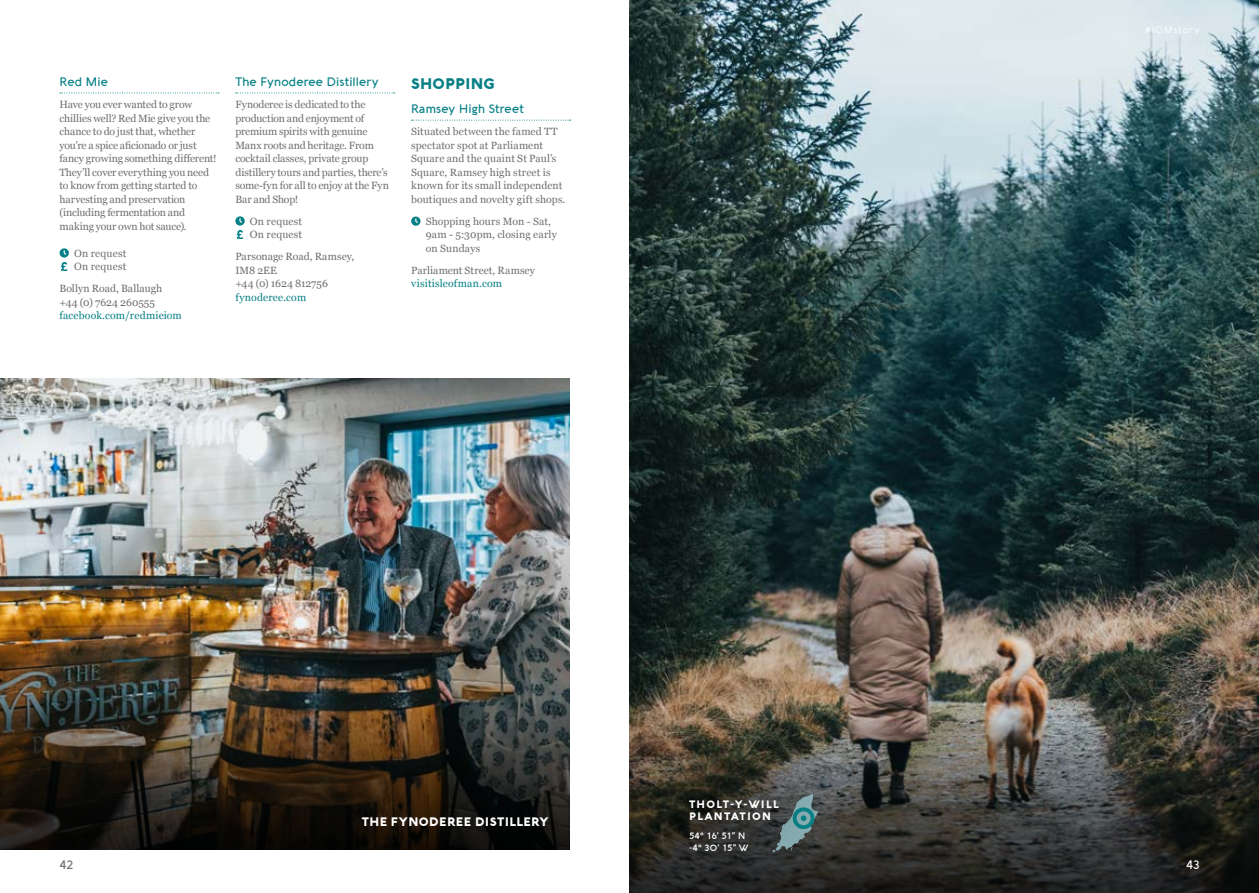
<style>
.page{position:relative;width:1259px;height:893px;background:#fff}
.page>*{position:absolute;margin:0;border:0;box-sizing:border-box;transform-origin:0 0}
.t1{font:900 15px "Aquawax";letter-spacing:.005em;color:#078086}
.t2{font:500 12px "Aquawax";letter-spacing:.01em;color:#078086}
.t3{font:900 12px "Aquawax";letter-spacing:.035em;color:#fff}
.t4{font:500 12px "Aquawax";color:#706f6f}
.t5{font:500 12px "Aquawax";color:#fff}
.t6{font:10.5px/13.5px "Georgia";color:#706f6f}
.t7{font:10.5px "Georgia";letter-spacing:.02em;color:#078086}
.t8{font:10.5px/13.5px "Georgia";letter-spacing:.02em;color:#706f6f}
.t9{font:900 10.5px/12px "Aquawax";letter-spacing:.115em;color:#fff}
.t10{font:600 9px/12px "Aquawax";letter-spacing:-.015em;color:#fff}
.t11{font:9px "Aquawax";letter-spacing:.12em;color:#fff}
</style>
<div class="page">
<svg style="left:60px;top:93px;width:159px;height:1px"></svg>
<svg style="left:60px;top:248px;width:9px;height:23px"></svg>
<svg style="left:236px;top:93px;width:159px;height:1px"></svg>
<svg style="left:235px;top:216px;width:10px;height:23px"></svg>
<svg style="left:411px;top:120px;width:159px;height:1px"></svg>
<svg style="left:411px;top:217px;width:9px;height:9px"></svg>
<img style="left:0;top:379px;width:570px;height:309px">
<svg style="left:0;top:688px;width:570px;height:161px;background:#2d271d"></svg>
<img style="left:629px;top:0;width:630px;height:712px">
<svg style="left:629px;top:712px;width:630px;height:181px;background:#403e39"></svg>
<svg style="left:813px;top:794px;width:5px;height:59px"></svg>
<div style="left:651px;top:762px;width:162px;height:128px;background:#000;opacity:.75"></div>
<p class="t2" style="left:60px;top:75px;width:50px">Red Mie</p>
<p class="t6" style="left:60px;top:97px;width:159px">Have you ever wanted to grow chillies well? Red Mie give you the chance to do just that, whether you’re a spice aficionado or just fancy growing something different!<br>They’ll cover everything you need to know from getting started to harvesting and preservation (including fermentation and making your own hot sauce).</p>
<p class="t8" style="left:74px;top:246px;width:54px">On request<br>On request</p>
<p class="t6" style="left:60px;top:281px;width:104px">Bollyn Road, Ballaugh +44 (0) 7624 260555</p>
<p class="t7" style="left:60px;top:308px;width:124px">facebook.com/redmieiom</p>
<p class="t2" style="left:235px;top:75px;width:145px">The Fynoderee Distillery</p>
<p class="t6" style="left:235px;top:97px;width:155px">Fynoderee is dedicated to the production and enjoyment of premium spirits with genuine<br>Manx roots and heritage. From cocktail classes, private group distillery tours and parties, there’s some-fyn for all to enjoy at the Fyn<br>Bar and Shop!</p>
<p class="t8" style="left:250px;top:214px;width:54px">On request<br>On request</p>
<p class="t6" style="left:235px;top:249px;width:120px">Parsonage Road, Ramsey,<br>IM8 2EE<br>+44 (0) 1624 812756</p>
<p class="t7" style="left:235px;top:289px;width:72px">fynoderee.com</p>
<h1 class="t1" style="left:411px;top:73px;width:85px">SHOPPING</h1>
<p class="t2" style="left:411px;top:102px;width:114px">Ramsey High Street</p>
<p class="t6" style="left:411px;top:125px;width:156px">Situated between the famed TT spectator spot at Parliament<br>Square and the quaint St Paul’s<br>Square, Ramsey high street is known for its small independent boutiques and novelty gift shops.</p>
<p class="t6" style="left:426px;top:214px;width:133px">Shopping hours Mon - Sat,<br>9am - 5:30pm, closing early on Sundays</p>
<p class="t6" style="left:411px;top:263px;width:125px">Parliament Street, Ramsey</p>
<p class="t7" style="left:411px;top:276px;width:92px">visitisleofman.com</p>
<p class="t4" style="left:60px;top:857px;width:15px">42</p>
<p class="t3" style="left:362px;top:814px;width:188px">THE FYNODEREE DISTILLERY</p>
<p class="t9" style="left:689px;top:798px;width:91px">THOLT-Y-WILL<br>PLANTATION</p>
<p class="t10" style="left:689px;top:831px;width:61px">54° 16’ 51” N -4° 30’ 15” W</p>
<p class="t11" style="left:1145px;top:25px;width:55px">#IOMstory</p>
<p class="t5" style="left:1186px;top:857px;width:15px">43</p>
</div>
